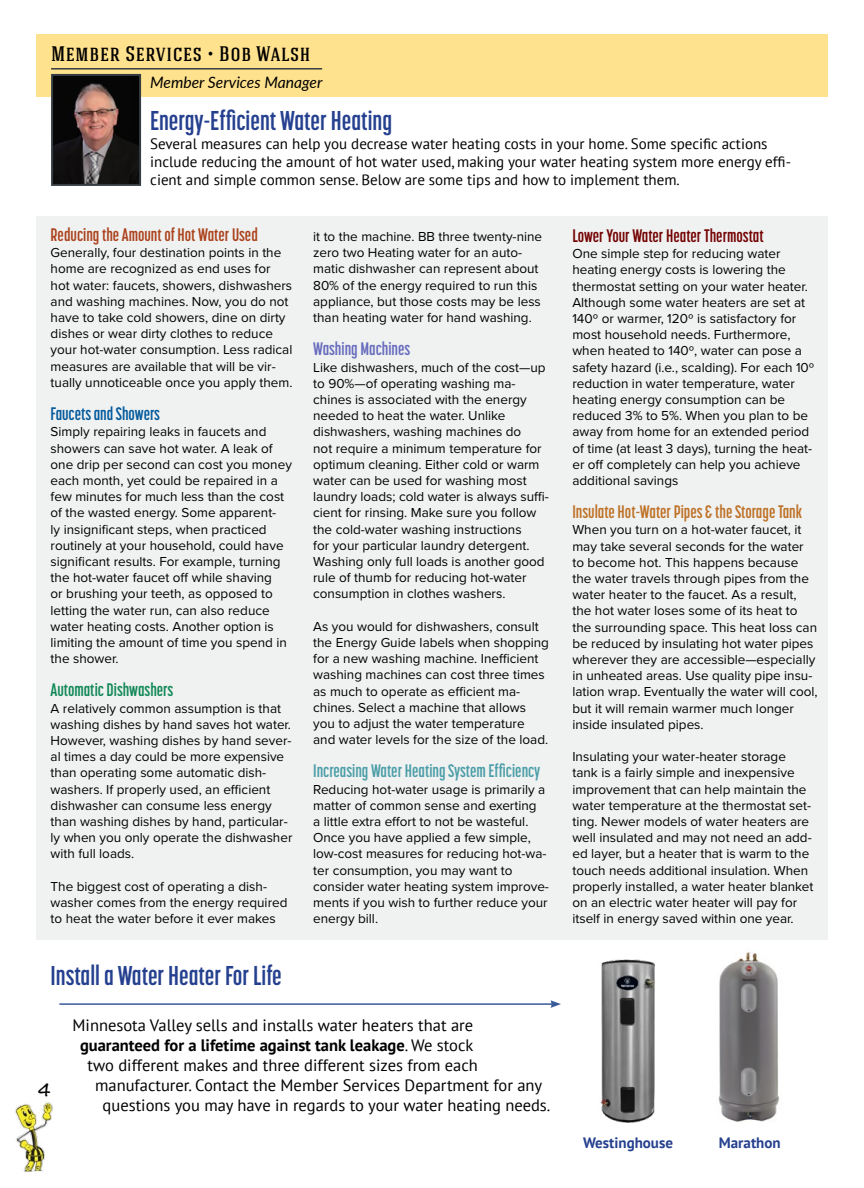
<style>
.page{position:relative;width:864px;height:1188px;background:#fff}
.page>*{position:absolute;margin:0;border:0;box-sizing:border-box;transform-origin:0 0}
.t1{font:700 27px "Korolev Compressed";color:#25408f}
.t2{font:500 21px "Hagin Caps";letter-spacing:.03em;color:#000}
.t3{font:700 18px "Korolev Compressed";color:#4c9ea8}
.t4{font:700 18px "Korolev Compressed";color:#be7228}
.t5{font:700 18px "Korolev Compressed";color:#ab431d}
.t6{font:700 18px "Korolev Compressed";color:#730202}
.t7{font:700 18px "Korolev Compressed";color:#128958}
.t8{font:700 18px "Korolev Compressed";color:#035a9c}
.t9{font:700 18px "Korolev Compressed";color:#676cbd}
.t10{font:16.5px "PT Sans";color:#000}
.t11{font:700 16.5px "PT Sans";color:#000}
.t12{font:italic 15.75px "Lato";color:#000}
.t13{font:15px/18px "PT Sans";color:#000}
.t14{font:700 15px "PT Sans";color:#25408f}
.t15{font:700 15px "Noteworthy";color:#000}
.t16{font:13.5px/16.2px "Proxima Nova";color:#000}
.s1{font-weight:400}
</style>
<div class="page">
<div style="left:36px;top:216px;width:792px;height:723px;background:#f0f1f1"></div>
<div style="left:36px;top:34px;width:792px;height:63px;background:#ffe28d"></div>
<img style="left:54px;top:77px;width:84px;height:106px">
<div style="left:51px;top:74px;width:90px;height:112px;border:2px solid #363d42"></div>
<hr style="left:51px;top:68px;width:271px;height:2px;background:#363d42">
<img style="left:600px;top:959px;width:55px;height:164px">
<img style="left:718px;top:952px;width:62px;height:170px">
<hr style="left:59px;top:1003px;width:494px;height:2px;background:#395b9a">
<svg style="left:550px;top:1000px;width:11px;height:8px"></svg>
<img style="left:15px;top:1102px;width:38px;height:70px">
<h2 class="t2" style="left:51px;top:40px;width:261px">Member Services • Bob Walsh</h2>
<p class="t12" style="left:150px;top:71px;width:174px">Member Services Manager</p>
<h1 class="t1" style="left:150px;top:105px;width:243px">Energy-Efficient Water Heating</h1>
<p class="t13" style="left:150px;top:135px;width:642px">Several measures can help you decrease water heating costs in your home. Some specific actions include reducing the amount of hot water used, making your water heating system more energy effi&shy;cient and simple common sense. Below are some tips and how to implement them.</p>
<h3 class="t5" style="left:51px;top:225px;width:209px">Reducing the Amount of Hot Water Used</h3>
<p class="t16" style="left:51px;top:245px;width:243px">Generally, four destination points in the home are recognized as end uses for hot water: faucets, showers, dishwashers and washing machines. Now, you do not have to take cold showers, dine on dirty dishes or wear dirty clothes to reduce your hot-water consumption. Less radical measures are available that will be vir&shy;tually unnoticeable once you apply them.</p>
<h3 class="t8" style="left:51px;top:404px;width:111px">Faucets and Showers</h3>
<p class="t16" style="left:51px;top:424px;width:243px">Simply repairing leaks in faucets and showers can save hot water. A leak of one drip per second can cost you money each month, yet could be repaired in a few minutes for much less than the cost of the wasted energy. Some apparent-<br>ly insignificant steps, when practiced routinely at your household, could have significant results. For example, turning the hot-water faucet off while shaving<br>or brushing your teeth, as opposed to letting the water run, can also reduce water heating costs. Another option is limiting the amount of time you spend in the shower.</p>
<h3 class="t7" style="left:51px;top:680px;width:124px">Automatic Dishwashers</h3>
<p class="t16" style="left:51px;top:700px;width:243px">A relatively common assumption is that washing dishes by hand saves hot water.<br>However, washing dishes by hand sever&shy;al times a day could be more expensive than operating some automatic dish&shy;washers. If properly used, an efficient dishwasher can consume less energy than washing dishes by hand, particular&shy;ly when you only operate the dishwasher with full loads.</p>
<p class="t16" style="left:51px;top:879px;width:238px">The biggest cost of operating a dish&shy;washer comes from the energy required to heat the water before it ever makes</p>
<h1 class="t1" style="left:51px;top:961px;width:233px">Install a Water Heater For Life</h1>
<p class="t16" style="left:313px;top:229px;width:230px">it to the machine. BB three twenty-nine zero two Heating water for an auto&shy;matic dishwasher can represent about 80% of the energy required to run this appliance, but those costs may be less than heating water for hand washing.</p>
<h3 class="t9" style="left:313px;top:339px;width:99px">Washing Machines</h3>
<p class="t16" style="left:313px;top:359px;width:237px">Like dishwashers, much of the cost—up to 90%—of operating washing ma&shy;chines is associated with the energy needed to heat the water. Unlike dishwashers, washing machines do<br>not require a minimum temperature for optimum cleaning. Either cold or warm water can be used for washing most laundry loads; cold water is always suffi&shy;cient for rinsing. Make sure you follow the cold-water washing instructions<br>for your particular laundry detergent.<br>Washing only full loads is another good rule of thumb for reducing hot-water consumption in clothes washers.</p>
<p class="t16" style="left:313px;top:618px;width:237px">As you would for dishwashers, consult the Energy Guide labels when shopping for a new washing machine. Inefficient washing machines can cost three times as much to operate as efficient ma&shy;chines. Select a machine that allows you to adjust the water temperature and water levels for the size of the load.</p>
<h3 class="t3" style="left:313px;top:761px;width:229px">Increasing Water Heating System Efficiency</h3>
<p class="t16" style="left:313px;top:781px;width:237px">Reducing hot-water usage is primarily a matter of common sense and exerting<br>a little extra effort to not be wasteful.<br>Once you have applied a few simple, low-cost measures for reducing hot-wa&shy;ter consumption, you may want to consider water heating system improve&shy;ments if you wish to further reduce your energy bill.</p>
<p class="t15" style="left:38px;top:1076px;width:15px">4</p>
<p class="t10" style="left:73px;top:1015px;width:402px">Minnesota Valley sells and installs water heaters that are</p>
<p class="t11" style="left:80px;top:1035px;width:395px">guaranteed for a lifetime against tank leakage<span class="s1">. We stock</span></p>
<p class="t10" style="left:88px;top:1055px;width:392px">two different makes and three different sizes from each</p>
<p class="t10" style="left:95px;top:1074px;width:449px">manufacturer. Contact the Member Services Department for any</p>
<p class="t10" style="left:103px;top:1094px;width:449px">questions you may have in regards to your water heating needs.</p>
<h3 class="t6" style="left:572px;top:225px;width:193px">Lower Your Water Heater Thermostat</h3>
<p class="t16" style="left:572px;top:246px;width:243px">One simple step for reducing water heating energy costs is lowering the thermostat setting on your water heater.<br>Although some water heaters are set at 140º or warmer, 120º is satisfactory for most household needs. Furthermore, when heated to 140º, water can pose a safety hazard (i.e., scalding). For each 10º reduction in water temperature, water heating energy consumption can be reduced 3% to 5%. When you plan to be away from home for an extended period of time (at least 3 days), turning the heat&shy;er off completely can help you achieve additional savings</p>
<h3 class="t4" style="left:572px;top:502px;width:231px">Insulate Hot-Water Pipes &amp; the Storage Tank</h3>
<p class="t16" style="left:572px;top:522px;width:247px">When you turn on a hot-water faucet, it may take several seconds for the water to become hot. This happens because the water travels through pipes from the water heater to the faucet. As a result, the hot water loses some of its heat to the surrounding space. This heat loss can be reduced by insulating hot water pipes wherever they are accessible—especially in unheated areas. Use quality pipe insu&shy;lation wrap. Eventually the water will cool, but it will remain warmer much longer inside insulated pipes.</p>
<p class="t16" style="left:572px;top:749px;width:243px">Insulating your water-heater storage tank is a fairly simple and inexpensive improvement that can help maintain the water temperature at the thermostat set&shy;ting. Newer models of water heaters are well insulated and may not need an add&shy;ed layer, but a heater that is warm to the touch needs additional insulation. When properly installed, a water heater blanket on an electric water heater will pay for itself in energy saved within one year.</p>
<p class="t14" style="left:583px;top:1133px;width:91px">Westinghouse</p>
<p class="t14" style="left:719px;top:1133px;width:63px">Marathon</p>
</div>
